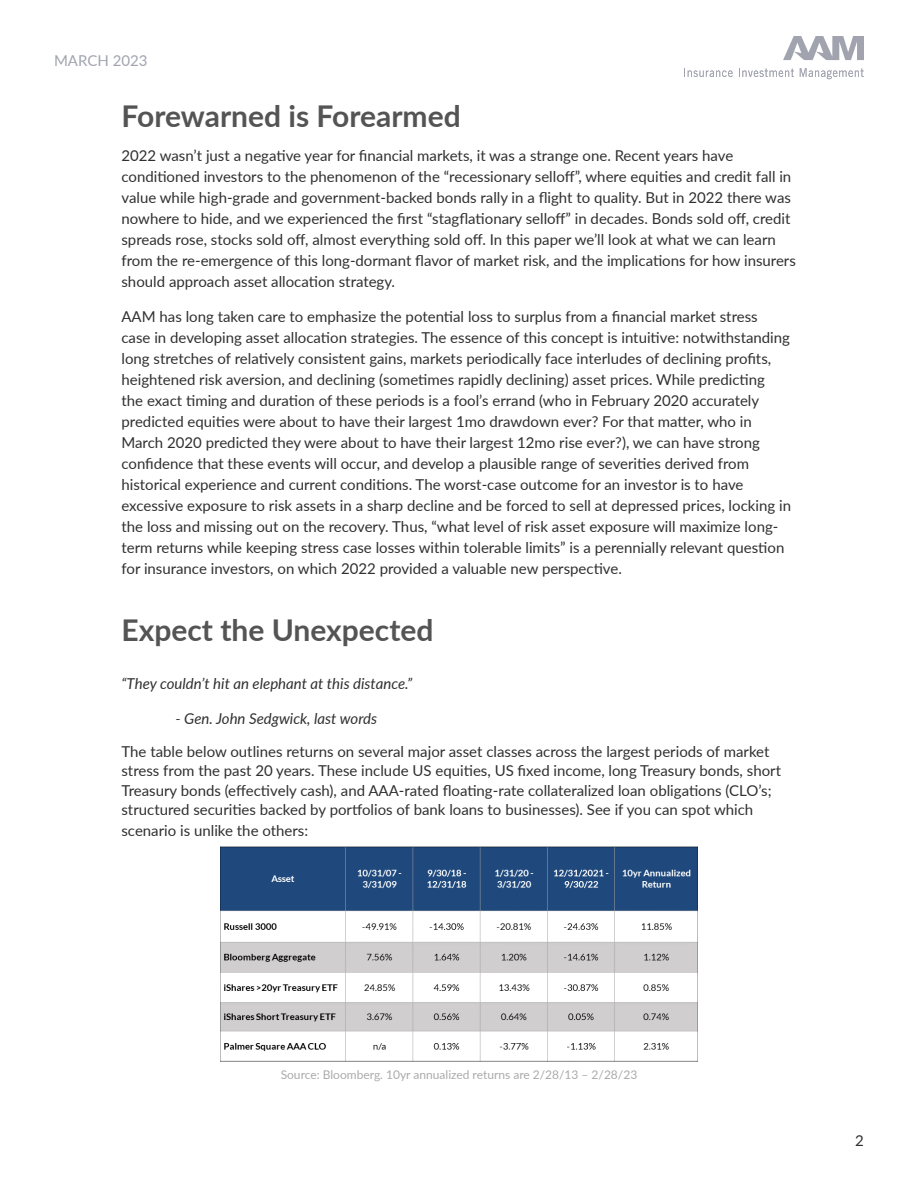
<style>
.page{position:relative;width:918px;height:1188px;background:#fff}
.page>*{position:absolute;margin:0;border:0;box-sizing:border-box;transform-origin:0 0}
.Body{font:700 30px "Lato";color:#545454}
.Subheading{font:700 30px "Lato";color:#545454}
.Body-2{font:15px/21px "Lato";color:#312f30}
.Body-3{font:italic 15px "Lato";color:#312f30}
.t1{font:15px "Lato";color:#43475e}
.Body-4{font:12px "Lato";color:#aaa}
</style>
<div class="page">
<svg style="left:684px;top:68px;width:49px;height:9px"></svg>
<svg style="left:739px;top:68px;width:55px;height:9px"></svg>
<svg style="left:800px;top:68px;width:64px;height:11px"></svg>
<svg style="left:783px;top:36px;width:81px;height:24px"></svg>
<img style="left:220px;top:846px;width:478px;height:216px">
<p class="t1" style="left:54px;top:50px;width:95px">MARCH 2023</p>
<p class="Body" style="left:122px;top:94px;width:341px">Forewarned is Forearmed</p>
<p class="Body-2" style="left:122px;top:145px;width:676px">2022 wasn’t just a negative year for financial markets, it was a strange one. Recent years have conditioned investors to the phenomenon of the “recessionary selloff”, where equities and credit fall in value while high-grade and government-backed bonds rally in a flight to quality. But in 2022 there was nowhere to hide, and we experienced the first “stagflationary selloff” in decades. Bonds sold off, credit spreads rose, stocks sold off, almost everything sold off. In this paper we’ll look at what we can learn from the re-emergence of this long-dormant flavor of market risk, and the implications for how insurers should approach asset allocation strategy.</p>
<p class="Body-2" style="left:122px;top:305px;width:671px">AAM has long taken care to emphasize the potential loss to surplus from a financial market stress<br>case in developing asset allocation strategies. The essence of this concept is intuitive: notwithstanding long stretches of relatively consistent gains, markets periodically face interludes of declining profits, heightened risk aversion, and declining (sometimes rapidly declining) asset prices. While predicting<br>the exact timing and duration of these periods is a fool’s errand (who in February 2020 accurately predicted equities were about to have their largest 1mo drawdown ever? For that matter, who in March 2020 predicted they were about to have their largest 12mo rise ever?), we can have strong confidence that these events will occur, and develop a plausible range of severities derived from historical experience and current conditions. The worst-case outcome for an investor is to have excessive exposure to risk assets in a sharp decline and be forced to sell at depressed prices, locking in the loss and missing out on the recovery. Thus, “what level of risk asset exposure will maximize long&shy;term returns while keeping stress case losses within tolerable limits” is a perennially relevant question for insurance investors, on which 2022 provided a valuable new perspective.</p>
<p class="Subheading" style="left:122px;top:608px;width:314px">Expect the Unexpected</p>
<p class="Body-3" style="left:122px;top:673px;width:292px">“They couldn’t hit an elephant at this distance.”</p>
<p class="Body-3" style="left:176px;top:708px;width:203px">- Gen. John Sedgwick, last words</p>
<p class="Body-2" style="left:122px;top:741px;width:661px;line-height:19.5px">The table below outlines returns on several major asset classes across the largest periods of market stress from the past 20 years. These include US equities, US fixed income, long Treasury bonds, short Treasury bonds (effectively cash), and AAA-rated floating-rate collateralized loan obligations (CLO’s; structured securities backed by portfolios of bank loans to businesses). See if you can spot which</p>
<p class="Body-2" style="left:122px;top:820px;width:188px">scenario is unlike the others:</p>
<p class="Body-4" style="left:281px;top:1066px;width:358px">Source: Bloomberg. 10yr annualized returns are 2/28/13 – 2/28/23</p>
<p class="Body-2" style="left:855px;top:1129px;width:10px">2</p>
</div>
